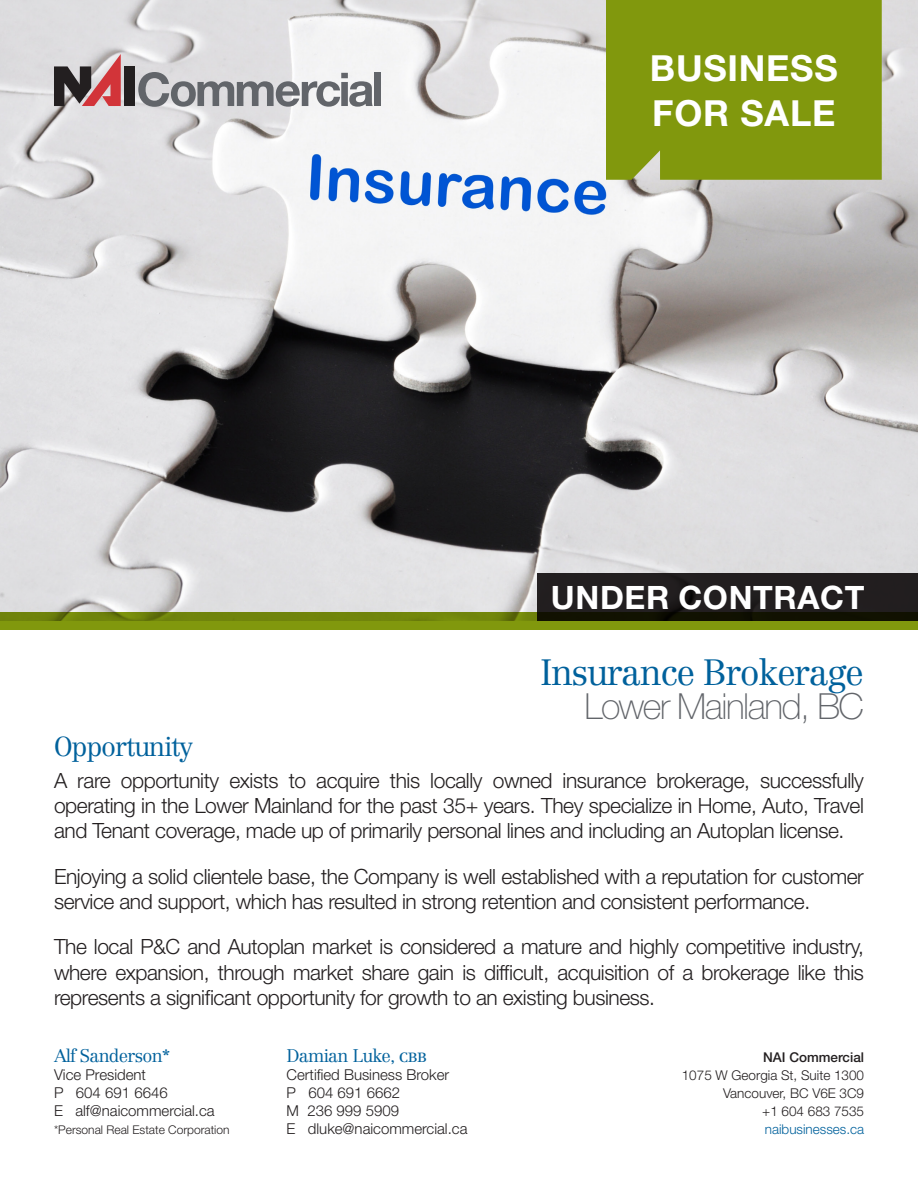
<style>
.page{position:relative;width:918px;height:1188px;background:#fff}
.page>*{position:absolute;margin:0;border:0;box-sizing:border-box;transform-origin:0 0}
.Centennial_24pt_Red{font:300 36px "Centennial LT Std";letter-spacing:-.04em;color:#00619c}
.Helvetica_24pt_Light{font:100 36px "Helvetica Neue LT Std";letter-spacing:-.04em;color:#62656a}
.For_Sale_Lease_Headi{font:700 36px/45px "Helvetica Neue LT Std";letter-spacing:.02em;color:#fff}
.For_Sale_Lease_Headi-2{font:700 32.25px "Helvetica Neue LT Std";letter-spacing:.02em;color:#fff}
.Centennial_18pt_Red{font:300 27px "Centennial LT Std";letter-spacing:-.04em;color:#00619c}
.Helvetica_16pt_Light{font:300 21px/25.2px "Helvetica Neue LT Std";letter-spacing:-.02em;color:#231f20;text-align:justify}
.Centennial_12pt_Blue{font:300 18px "Centennial LT Std";letter-spacing:-.04em;color:#00619c}
.Helvetica_10pt_Light{font:300 15px/18px "Helvetica Neue LT Std";color:#231f20}
.Helvetica_9pt_Light{font:300 13.5px/18px "Helvetica Neue LT Std";color:#231f20;text-align:right}
.Helvetica_10pt_Light-2{font:300 12px "Helvetica Neue LT Std";color:#231f20}
.s1{font-weight:500}
.s2{color:#00619c}
</style>
<div class="page">
<img style="left:0;top:0;width:918px;height:612px">
<div style="left:124px;top:66px;width:11px;height:40px;background:#231f20"></div>
<svg style="left:54px;top:54px;width:67px;height:52px;background:#9f7577"></svg>
<svg style="left:138px;top:72px;width:235px;height:35px"></svg>
<div style="left:374px;top:73px;width:7px;height:33px;background:#62656a"></div>
<div style="left:537px;top:573px;width:381px;height:48px;background:#231f20"></div>
<div style="left:606px;top:0;width:276px;height:180px;background:#81980d"></div>
<svg style="left:0;top:612px;width:918px;height:18px;background:#647509"></svg>
<p class="For_Sale_Lease_Headi" style="left:650px;top:45px;width:189px">BUSINESS<br>FOR SALE</p>
<p class="For_Sale_Lease_Headi-2" style="left:551px;top:577px;width:315px">UNDER CONTRACT</p>
<p class="Centennial_24pt_Red" style="left:540px;top:651px;width:325px">Insurance Brokerage</p>
<p class="Helvetica_24pt_Light" style="left:584px;top:686px;width:281px">Lower Mainland, BC</p>
<p class="Centennial_18pt_Red" style="left:54px;top:730px;width:141px">Opportunity</p>
<p class="Helvetica_16pt_Light" style="left:54px;top:767px;width:811px">A rare opportunity exists to acquire this locally owned insurance brokerage, successfully operating in the Lower Mainland for the past 35+ years. They specialize in Home, Auto, Travel and Tenant coverage, made up of primarily personal lines and including an Autoplan license.</p>
<p class="Helvetica_16pt_Light" style="left:54px;top:863px;width:811px">Enjoying a solid clientele base, the Company is well established with a reputation for customer service and support, which has resulted in strong retention and consistent performance.</p>
<p class="Helvetica_16pt_Light" style="left:54px;top:934px;width:812px">The local P&amp;C and Autoplan market is considered a mature and highly competitive industry, where expansion, through market share gain is difficult, acquisition of a brokerage like this represents a significant opportunity for growth to an existing business.</p>
<p class="Centennial_12pt_Blue" style="left:54px;top:1045px;width:117px">Alf Sanderson*</p>
<p class="Helvetica_10pt_Light" style="left:54px;top:1065px;width:94px">Vice President</p>
<p class="Helvetica_10pt_Light" style="left:54px;top:1083px;width:115px">P 604 691 6646</p>
<p class="Helvetica_10pt_Light" style="left:54px;top:1101px;width:162px">E alf@naicommercial.ca</p>
<p class="Helvetica_10pt_Light-2" style="left:54px;top:1122px;width:177px">*Personal Real Estate Corporation</p>
<p class="Centennial_12pt_Blue" style="left:286px;top:1045px;width:142px">Damian Luke, cbb</p>
<p class="Helvetica_10pt_Light" style="left:286px;top:1065px;width:164px">Certified Business Broker</p>
<p class="Helvetica_10pt_Light" style="left:286px;top:1083px;width:182px">P 604 691 6662<br>M 236 999 5909<br>E dluke@naicommercial.ca</p>
<p class="Helvetica_9pt_Light" style="left:682px;top:1048px;width:184px"><span class="s1">NAI Commercial<br></span>1075 W Georgia St, Suite 1300<br>Vancouver, BC V6E 3C9<br>+1 604 683 7535 <span class="s2">naibusinesses.ca</span></p>
</div>
